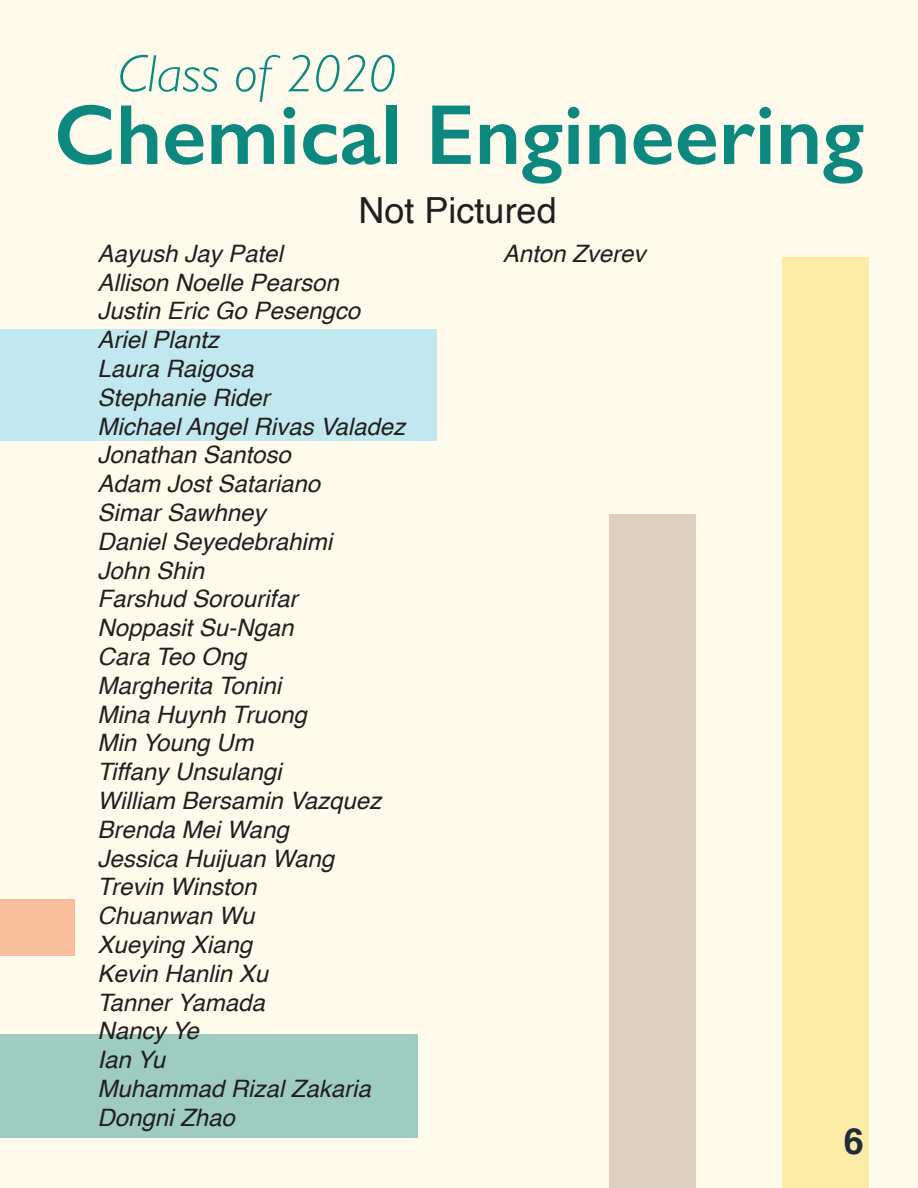
<style>
.page{position:relative;width:918px;height:1188px;background:#fefaec}
.page>*{position:absolute;margin:0;border:0;box-sizing:border-box;transform-origin:0 0}
.t1{font:600 85.65px "Gill Sans";color:#0d887f}
.t2{font:italic 300 52.95px "Gill Sans";color:#0d887f}
.t3{font:36px "Helvetica";color:#231f20}
.t4{font:700 36px "Helvetica";color:#202c3a}
.t5{font:italic 24px/28.8px "Helvetica";color:#231f20}
</style>
<div class="page">
<div style="left:0;top:1034px;width:418px;height:103px;background:#9eccc0"></div>
<hr style="left:0;top:1034px;width:1px;height:103px;background:#0d887f">
<div style="left:0;top:900px;width:75px;height:56px;background:#f9be9b"></div>
<div style="left:0;top:329px;width:436px;height:112px;background:#c1e8ee"></div>
<hr style="left:0;top:329px;width:1px;height:112px;background:#66cef4">
<div style="left:609px;top:514px;width:86px;height:674px;background:#ded0c1"></div>
<div style="left:782px;top:257px;width:87px;height:931px;background:#fdeca7"></div>
<h2 class="t2" style="left:118px;top:44px;width:279px">Class of 2020</h2>
<h1 class="t1" style="left:54px;top:83px;width:812px">Chemical Engineering</h1>
<h3 class="t3" style="left:359px;top:182px;width:200px">Not Pictured</h3>
<p class="t5" style="left:97px;top:240px;width:187px">Aayush Jay Patel</p>
<p class="t5" style="left:503px;top:240px;width:144px">Anton Zverev</p>
<p class="t5" style="left:97px;top:268px;width:309px">Allison Noelle Pearson<br>Justin Eric Go Pesengco<br>Ariel Plantz<br>Laura Raigosa<br>Stephanie Rider<br>Michael Angel Rivas Valadez<br>Jonathan Santoso<br>Adam Jost Satariano<br>Simar Sawhney<br>Daniel Seyedebrahimi<br>John Shin<br>Farshud Sorourifar<br>Noppasit Su-Ngan<br>Cara Teo Ong<br>Margherita Tonini<br>Mina Huynh Truong<br>Min Young Um<br>Tiffany Unsulangi<br>William Bersamin Vazquez<br>Brenda Mei Wang<br>Jessica Huijuan Wang<br>Trevin Winston<br>Chuanwan Wu<br>Xueying Xiang<br>Kevin Hanlin Xu<br>Tanner Yamada<br>Nancy Ye<br>Ian Yu<br>Muhammad Rizal Zakaria<br>Dongni Zhao</p>
<p class="t4" style="left:844px;top:1112px;width:22px">6</p>
</div>
